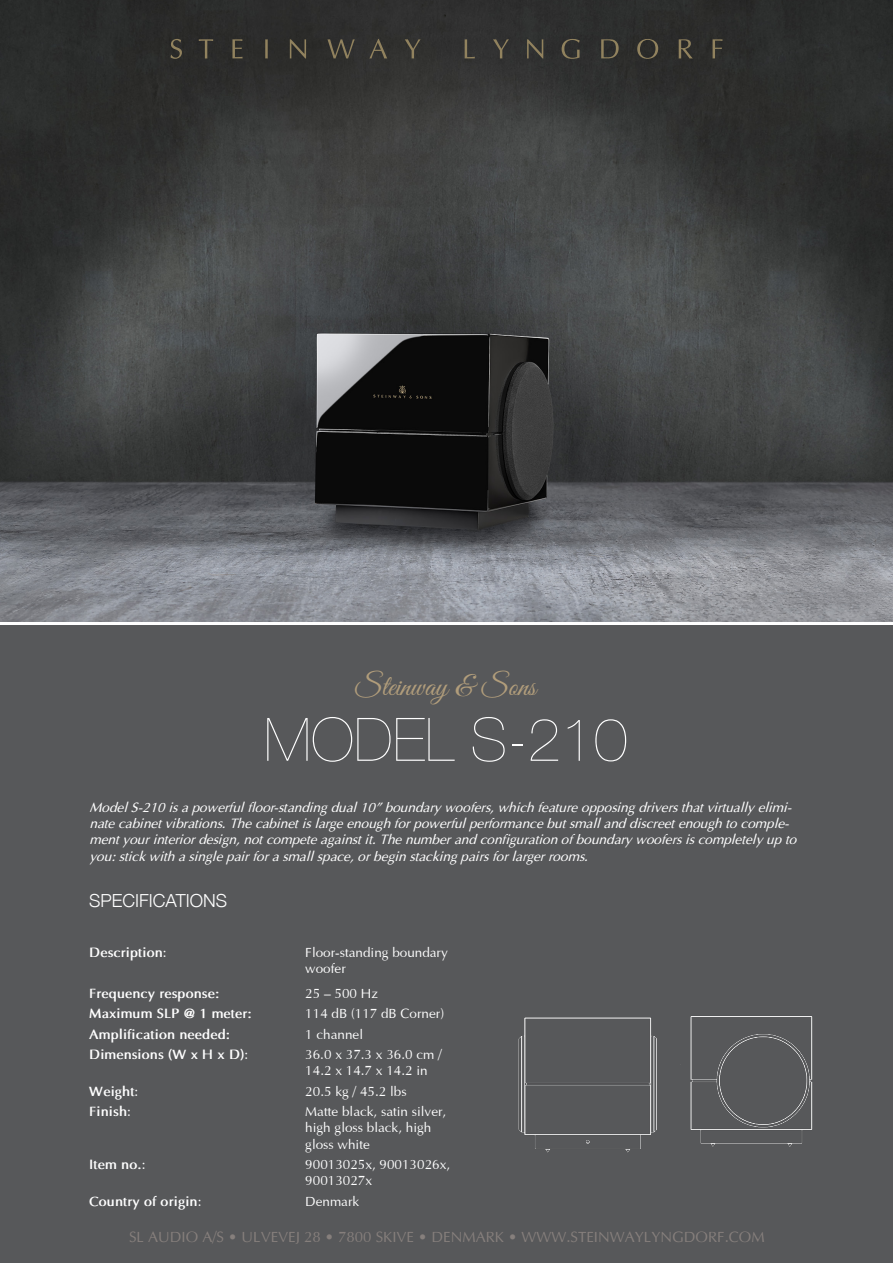
<style>
.page{position:relative;width:893px;height:1263px;background:#fff}
.page>*{position:absolute;margin:0;border:0;box-sizing:border-box;transform-origin:0 0}
.Headline{font:200 60px "Helvetica Neue";color:#fff}
.Headline-2{font:30px "Great Vibes";color:#b19d7b}
.Underoverskrift{font:300 18px "Helvetica Neue";color:#fff}
.t1{font:15px "Optima";color:#867f7c}
.Brødtekst{font:italic 13.5px/16.2px "Optima";color:#fff}
.Brødtekst-2{font:13.5px/16.2px "Optima";color:#fff}
.Brødtekst-3{font:700 13.5px "Optima";color:#fff}
.s1{font-weight:400}
</style>
<div class="page">
<div style="left:0;top:626px;width:893px;height:637px;background:#57585a"></div>
<img style="left:0;top:0;width:893px;height:622px">
<svg style="left:170px;top:39px;width:12px;height:20px"></svg>
<svg style="left:199px;top:39px;width:14px;height:20px"></svg>
<svg style="left:232px;top:39px;width:11px;height:19px"></svg>
<svg style="left:265px;top:39px;width:3px;height:19px"></svg>
<svg style="left:290px;top:39px;width:16px;height:19px"></svg>
<svg style="left:327px;top:39px;width:28px;height:19px"></svg>
<svg style="left:369px;top:39px;width:18px;height:19px"></svg>
<svg style="left:405px;top:39px;width:16px;height:19px"></svg>
<svg style="left:465px;top:39px;width:10px;height:19px"></svg>
<svg style="left:493px;top:39px;width:16px;height:19px"></svg>
<svg style="left:527px;top:39px;width:16px;height:19px"></svg>
<svg style="left:562px;top:39px;width:18px;height:20px"></svg>
<svg style="left:601px;top:39px;width:18px;height:19px"></svg>
<svg style="left:637px;top:39px;width:21px;height:20px"></svg>
<svg style="left:679px;top:39px;width:14px;height:19px"></svg>
<svg style="left:713px;top:39px;width:9px;height:19px"></svg>
<img style="left:690px;top:1016px;width:123px;height:131px">
<img style="left:518px;top:1017px;width:139px;height:136px">
<p class="Headline-2" style="left:355px;top:669px;width:182px">Steinway &amp; Sons</p>
<p class="Headline" style="left:264px;top:705px;width:365px">MODEL S-210</p>
<p class="Brødtekst" style="left:90px;top:799px;width:708px">Model S-210 is a powerful floor-standing dual 10” boundary woofers, which feature opposing drivers that virtually elimi&shy;nate cabinet vibrations. The cabinet is large enough for powerful performance but small and discreet enough to comple&shy;ment your interior design, not compete against it. The number and configuration of boundary woofers is completely up to you: stick with a single pair for a small space, or begin stacking pairs for larger rooms.</p>
<p class="Underoverskrift" style="left:89px;top:890px;width:139px">SPECIFICATIONS</p>
<p class="Brødtekst-3" style="left:89px;top:944px;width:79px">Description<span class="s1">:</span></p>
<p class="Brødtekst-2" style="left:305px;top:943px;width:144px">Floor-standing boundary woofer</p>
<p class="Brødtekst-3" style="left:89px;top:985px;width:131px">Frequency response:</p>
<p class="Brødtekst-2" style="left:305px;top:984px;width:74px">25 – 500 Hz</p>
<p class="Brødtekst-3" style="left:89px;top:1005px;width:164px">Maximum SLP @ 1 meter:</p>
<p class="Brødtekst-2" style="left:305px;top:1004px;width:140px">114 dB (117 dB Corner)</p>
<p class="Brødtekst-3" style="left:89px;top:1026px;width:142px">Amplification needed:</p>
<p class="Brødtekst-2" style="left:305px;top:1025px;width:59px">1 channel</p>
<p class="Brødtekst-3" style="left:89px;top:1046px;width:161px">Dimensions (W x H x D)<span class="s1">:</span></p>
<p class="Brødtekst-2" style="left:305px;top:1045px;width:138px">36.0 x 37.3 x 36.0 cm /<br>14.2 x 14.7 x 14.2 in</p>
<p class="Brødtekst-3" style="left:89px;top:1083px;width:51px">Weight<span class="s1">:</span></p>
<p class="Brødtekst-2" style="left:305px;top:1082px;width:103px">20.5 kg / 45.2 lbs</p>
<p class="Brødtekst-3" style="left:89px;top:1103px;width:43px">Finish<span class="s1">:</span></p>
<p class="Brødtekst-2" style="left:305px;top:1102px;width:143px">Matte black, satin silver, high gloss black, high gloss white</p>
<p class="Brødtekst-3" style="left:89px;top:1156px;width:58px">Item no.<span class="s1">:</span></p>
<p class="Brødtekst-2" style="left:305px;top:1155px;width:146px">90013025x, 90013026x,<br>90013027x</p>
<p class="Brødtekst-3" style="left:89px;top:1193px;width:114px">Country of origin<span class="s1">:</span></p>
<p class="Brødtekst-2" style="left:305px;top:1192px;width:55px">Denmark</p>
<p class="t1" style="left:129px;top:1225px;width:637px">SL AUDIO A/S • ULVEVEJ 28 • 7800 SKIVE • DENMARK • WWW.STEINWAYLYNGDORF.COM</p>
</div>
